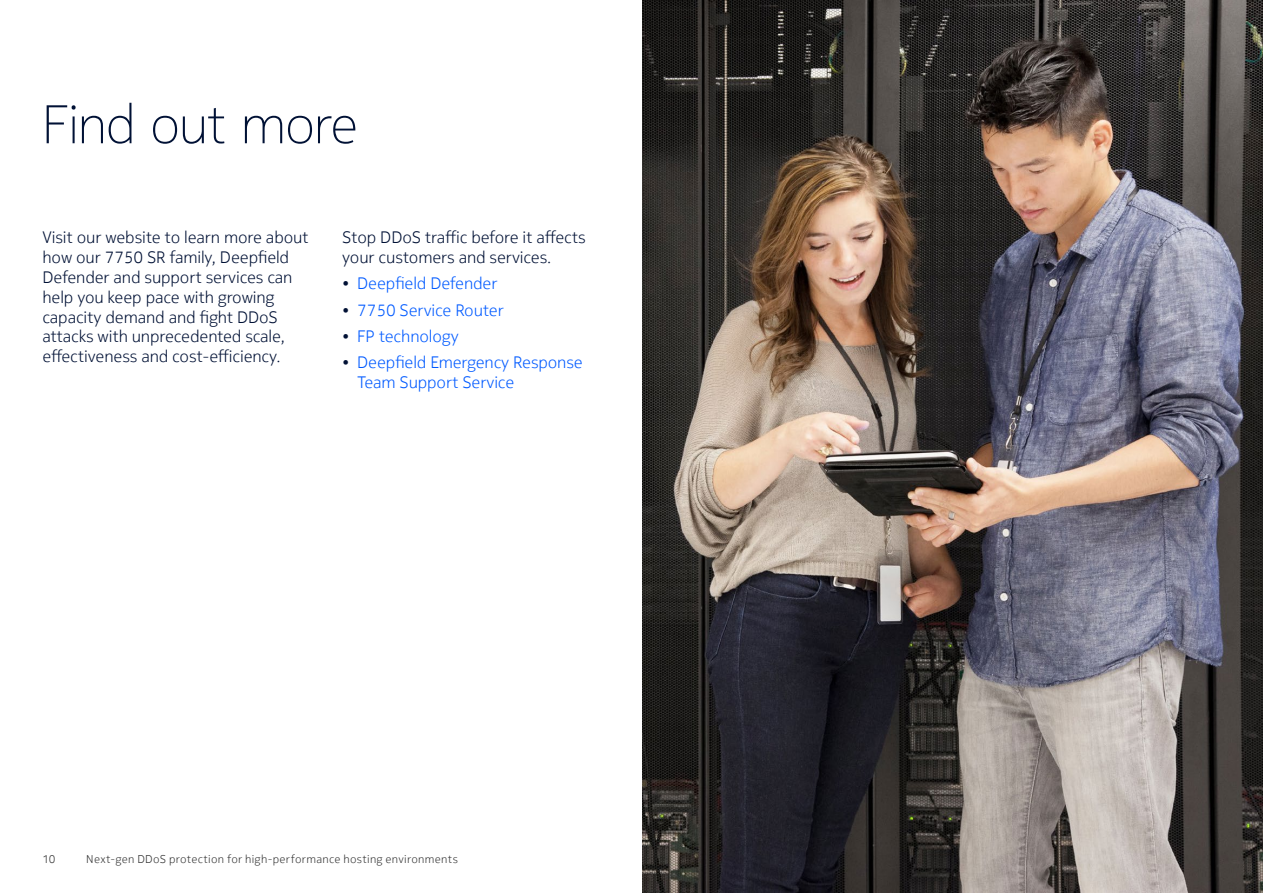
<style>
.page{position:relative;width:1263px;height:893px;background:#fff}
.page>*{position:absolute;margin:0;border:0;box-sizing:border-box;transform-origin:0 0}
.t1{font:200 54px "Nokia Pure Headline";letter-spacing:-.005em;color:#001135}
.t2{font:300 16.5px/19.8px "Nokia Pure Text";letter-spacing:-.01em;color:#001135}
.t3{font:300 16.5px/19.8px "Nokia Pure Text";letter-spacing:-.01em;color:#005aff}
.t4{font:300 11.25px "Nokia Pure Text";letter-spacing:.025em;color:#333}
.s1{color:#001135}
</style>
<div class="page">
<img style="left:642px;top:0;width:621px;height:893px">
<h1 class="t1" style="left:43px;top:90px;width:316px">Find out more</h1>
<p class="t2" style="left:43px;top:228px;width:268px">Visit our website to learn more about how our 7750 SR family, Deepfield Defender and support services can help you keep pace with growing capacity demand and fight DDoS attacks with unprecedented scale, effectiveness and cost-efficiency.</p>
<p class="t2" style="left:342px;top:228px;width:245px">Stop DDoS traffic before it affects your customers and services.</p>
<p class="t3" style="left:342px;top:274px;width:157px"><span class="s1">•</span> Deepfield Defender</p>
<p class="t3" style="left:342px;top:300px;width:163px"><span class="s1">•</span> 7750 Service Router</p>
<p class="t3" style="left:342px;top:326px;width:118px"><span class="s1">•</span> FP technology</p>
<p class="t3" style="left:357px;top:352px;width:227px;text-indent:-15px"><span class="s1">•</span> Deepfield Emergency Response<br>Team Support Service</p>
<p class="t4" style="left:43px;top:852px;width:15px">10</p>
<p class="t4" style="left:86px;top:852px;width:373px">Next-gen DDoS protection for high-performance hosting environments</p>
</div>
